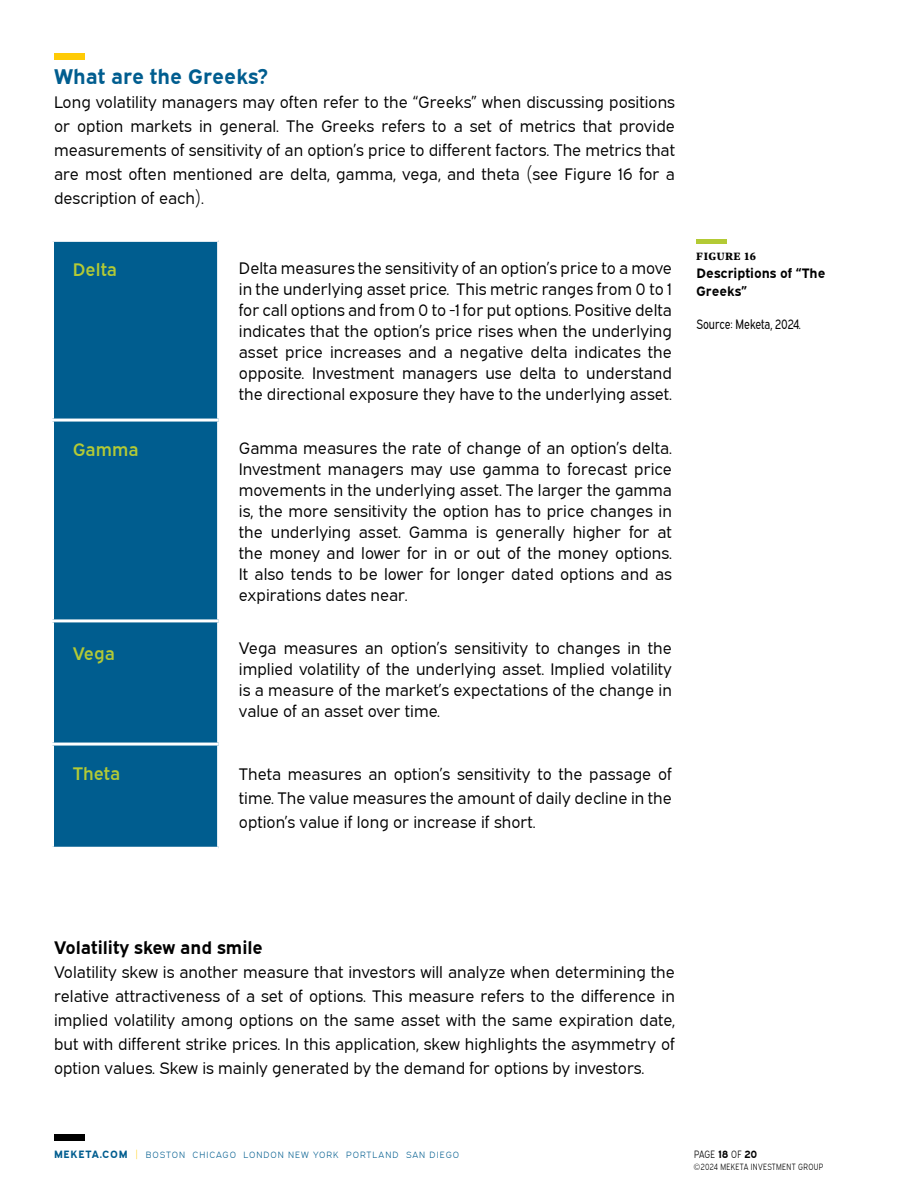
<style>
.page{position:relative;width:918px;height:1188px;background:#fff}
.page>*{position:absolute;margin:0;border:0;box-sizing:border-box;transform-origin:0 0}
.t1{font:700 21px "Expressway Rg";color:#005d8f}
.t2{font:700 18px "Expressway Rg";color:#000}
.t3{font:18px "Expressway Sb";color:#b3ca35}
.t4{font:16.5px/21px "Expressway Bk";color:#000;text-align:justify}
.t5{font:700 13.5px/18px "Expressway Rg";color:#000}
.t6{font:13.5px "Expressway Cd Bk";color:#000}
.t7{font:600 13.5px "Geller Text";letter-spacing:.04em;color:#000}
.t8{font:10.5px "Expressway Cd Lt";letter-spacing:.02em;color:#000}
.t9{font:9px "Expressway Lt";letter-spacing:.11em;color:#005d8f}
.t10{font:9px "Expressway Cd Lt";letter-spacing:.04em;color:#000}
.s1{font-family:"Expressway Rg";font-weight:700;font-size:10.5px}
.s2{font-family:"Expressway Cd Lt";font-size:10.5px;color:#ffcb05}
.s3{font-family:"Expressway Rg";font-weight:700}
.s4{font-family:"Expressway Lt"}
</style>
<div class="page">
<div style="left:54px;top:1134px;width:31px;height:7px;background:#000"></div>
<hr style="left:696px;top:239px;width:31px;height:4px;background:#b3ca35">
<div style="left:54px;top:53px;width:31px;height:7px;background:#ffcb05"></div>
<div style="left:54px;top:242px;width:163px;height:605px;background:#005d8f"></div>
<hr style="left:51px;top:419px;width:168px;height:3px;background:#fff">
<hr style="left:51px;top:619px;width:168px;height:3px;background:#fff">
<hr style="left:51px;top:743px;width:168px;height:3px;background:#fff">
<p class="t1" style="left:54px;top:63px;width:216px">What are the Greeks?</p>
<p class="t4" style="left:54px;top:90px;width:623px;line-height:24px">Long volatility managers may often refer to the “Greeks” when discussing positions or option markets in general. The Greeks refers to a set of metrics that provide measurements of sensitivity of an option’s price to different factors. The metrics that are most often mentioned are delta, gamma, vega, and theta (see Figure 16 for a description of each).</p>
<p class="t3" style="left:73px;top:258px;width:46px">Delta</p>
<p class="t4" style="left:239px;top:257px;width:435px">Delta measures the sensitivity of an option’s price to a move in the underlying asset price. This metric ranges from 0 to 1 for call options and from 0 to -1 for put options. Positive delta indicates that the option’s price rises when the underlying asset price increases and a negative delta indicates the opposite. Investment managers use delta to understand the directional exposure they have to the underlying asset.</p>
<p class="t3" style="left:73px;top:438px;width:67px">Gamma</p>
<p class="t4" style="left:239px;top:437px;width:435px">Gamma measures the rate of change of an option’s delta.<br>Investment managers may use gamma to forecast price movements in the underlying asset. The larger the gamma is, the more sensitivity the option has to price changes in the underlying asset. Gamma is generally higher for at the money and lower for in or out of the money options.<br>It also tends to be lower for longer dated options and as expirations dates near.</p>
<p class="t3" style="left:73px;top:642px;width:44px">Vega</p>
<p class="t4" style="left:239px;top:638px;width:435px">Vega measures an option’s sensitivity to changes in the implied volatility of the underlying asset. Implied volatility is a measure of the market’s expectations of the change in value of an asset over time.</p>
<p class="t3" style="left:73px;top:762px;width:49px">Theta</p>
<p class="t4" style="left:239px;top:762px;width:435px;line-height:24px">Theta measures an option’s sensitivity to the passage of time. The value measures the amount of daily decline in the option’s value if long or increase if short.</p>
<p class="t7" style="left:696px;top:246px;width:61px">figure 16</p>
<p class="t5" style="left:696px;top:264px;width:131px">Descriptions of “The<br>Greeks”</p>
<p class="t6" style="left:696px;top:316px;width:106px">Source: Meketa, 2024.</p>
<p class="t2" style="left:54px;top:936px;width:211px">Volatility skew and smile</p>
<p class="t4" style="left:54px;top:960px;width:623px;line-height:24px">Volatility skew is another measure that investors will analyze when determining the relative attractiveness of a set of options. This measure refers to the difference in implied volatility among options on the same asset with the same expiration date, but with different strike prices. In this application, skew highlights the asymmetry of option values. Skew is mainly generated by the demand for options by investors.</p>
<p class="t9" style="left:54px;top:1149px;width:407px"><span class="s1">MEKETA.COM</span> <span class="s2">|</span> BOSTON CHICAGO LONDON NEW YORK PORTLAND SAN DIEGO</p>
<p class="t8" style="left:694px;top:1148px;width:65px">PAGE <span class="s3">18</span> OF <span class="s3">20</span></p>
<p class="t10" style="left:694px;top:1161px;width:131px"><span class="s4">©</span>2024 MEKETA INVESTMENT GROUP</p>
</div>
